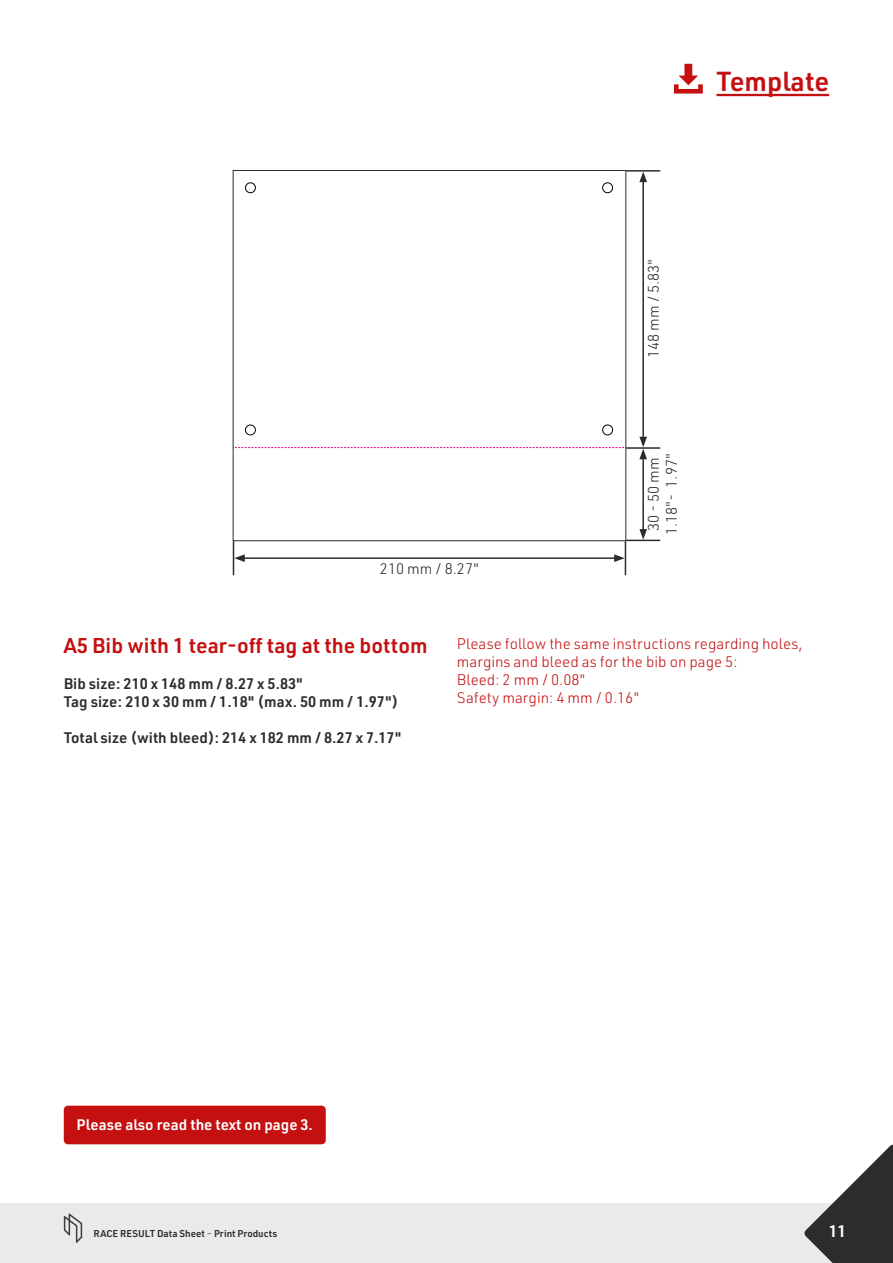
<style>
.page{position:relative;width:893px;height:1263px;background:#fff}
.page>*{position:absolute;margin:0;border:0;box-sizing:border-box;transform-origin:0 0}
.t1{font:600 27px "URWDIN";color:#c41011}
.t2{font:600 21px "URWDIN";color:#c41011}
.t3{font:600 16.5px "URWDIN";color:#fff}
.t4{font:300 15px/18px "URWDIN";color:#c41011}
.t5{font:600 15px/18px "URWDIN";color:#2c2c2c}
.t6{font:300 15px/18px "URWDIN";color:#2c2c2c}
.t7{font:600 15px "URWDIN";color:#fff}
.t8{font:600 9.75px "URWDIN";color:#2c2c2c}
.s1{font-weight:300}
</style>
<div class="page">
<div style="left:0;top:1203px;width:893px;height:60px;background:#eaeaea"></div>
<svg style="left:64px;top:1213px;width:18px;height:30px"></svg>
<svg style="left:804px;top:1144px;width:89px;height:119px"></svg>
<div style="left:245px;top:183px;width:11px;height:10px;border:1px solid #000;border-radius:50%"></div>
<div style="left:602px;top:183px;width:11px;height:10px;border:1px solid #000;border-radius:50%"></div>
<div style="left:245px;top:425px;width:11px;height:10px;border:1px solid #000;border-radius:50%"></div>
<div style="left:602px;top:425px;width:11px;height:10px;border:1px solid #000;border-radius:50%"></div>
<svg style="left:235px;top:447px;width:389px;height:1px"></svg>
<div style="left:233px;top:170px;width:393px;height:371px;border:1px solid #2c2c2c"></div>
<hr style="left:626px;top:170px;width:34px;height:2px;background:#2c2c2c">
<hr style="left:626px;top:447px;width:34px;height:2px;background:#2c2c2c">
<hr style="left:626px;top:540px;width:34px;height:1px;background:#2c2c2c">
<hr style="left:642px;top:180px;width:2px;height:259px;background:#2c2c2c">
<svg style="left:639px;top:172px;width:8px;height:10px"></svg>
<hr style="left:642px;top:457px;width:2px;height:74px;background:#2c2c2c">
<svg style="left:639px;top:437px;width:8px;height:22px"></svg>
<svg style="left:639px;top:529px;width:8px;height:11px"></svg>
<hr style="left:625px;top:541px;width:1px;height:34px;background:#2c2c2c">
<hr style="left:233px;top:541px;width:1px;height:34px;background:#2c2c2c">
<hr style="left:242px;top:557px;width:374px;height:2px;background:#2c2c2c">
<svg style="left:614px;top:554px;width:11px;height:8px"></svg>
<svg style="left:234px;top:554px;width:11px;height:8px"></svg>
<div style="left:64px;top:1106px;width:262px;height:38px;background:#c41011;border-radius:4px"></div>
<hr style="left:716px;top:94px;width:113px;height:2px;background:#c41011">
<svg style="left:674px;top:64px;width:29px;height:30px"></svg>
<p class="t6" style="left:380px;top:559px;width:101px">210 mm / 8.27"</p>
<h1 class="t1" style="left:716px;top:63px;width:114px">Template</h1>
<p class="t6" style="left:644px;top:358px;width:101px;rotate:-90deg">148 mm / 5.83"</p>
<p class="t6" style="left:644px;top:535px;width:83px;rotate:-90deg">30 - 50 mm<br>1.18"- 1.97"</p>
<h2 class="t2" style="left:64px;top:631px;width:365px">A5 Bib with 1 tear-off tag at the bottom</h2>
<p class="t5" style="left:64px;top:674px;width:336px">Bib size: 210 x 148 mm / 8.27 x 5.83"<br>Tag size: 210 x 30 mm / 1.18" (max. 50 mm / 1.97")</p>
<p class="t5" style="left:64px;top:728px;width:339px">Total size (with bleed): 214 x 182 mm / 8.27 x 7.17"</p>
<p class="t4" style="left:457px;top:634px;width:347px">Please follow the same instructions regarding holes, margins and bleed as for the bib on page 5:<br>Bleed: 2 mm / 0.08"<br>Safety margin: 4 mm / 0.16"</p>
<p class="t7" style="left:77px;top:1115px;width:238px">Please also read the text on page 3.</p>
<p class="t8" style="left:94px;top:1227px;width:185px">RACE RESULT Data Sheet <span class="s1">–</span> Print Products</p>
<p class="t3" style="left:829px;top:1220px;width:19px">11</p>
</div>
